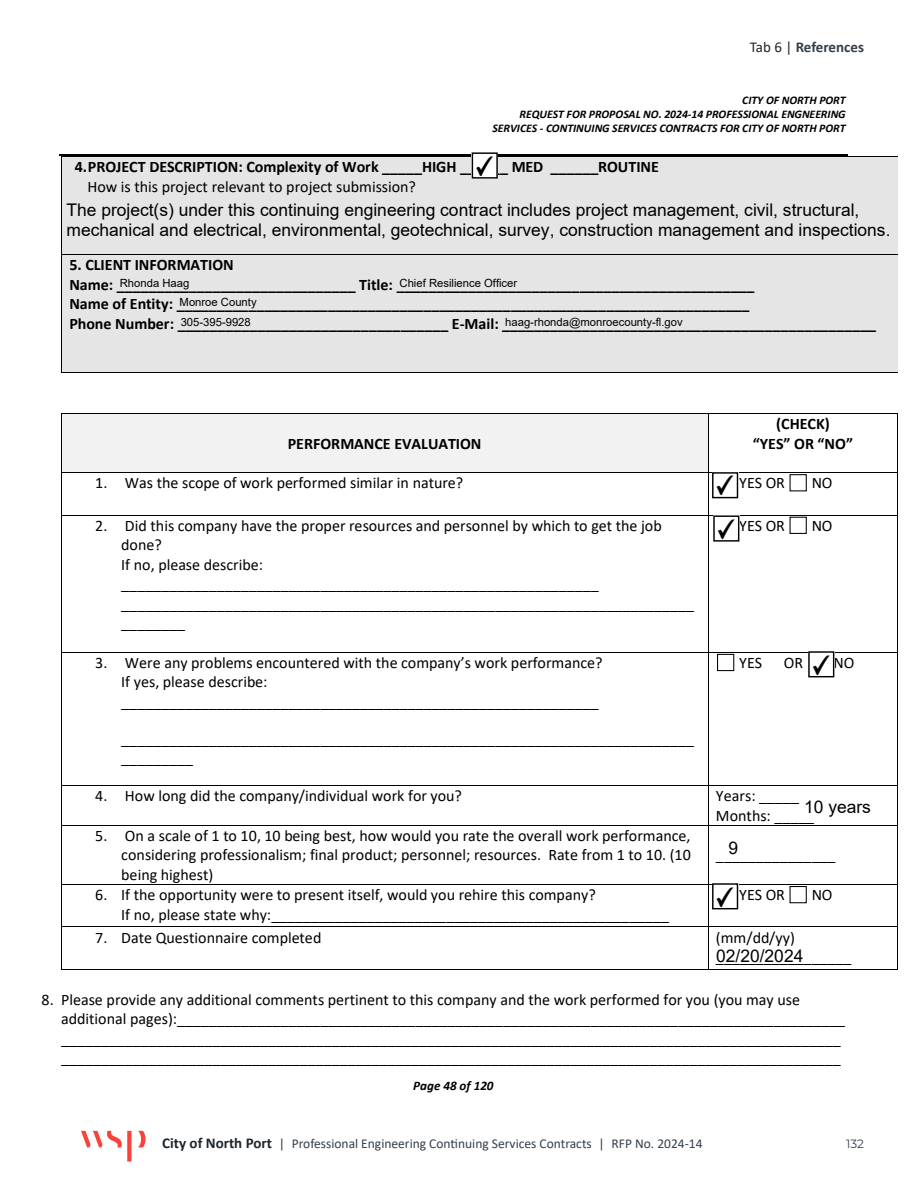
<style>
.page{position:relative;width:918px;height:1188px;background:#fff}
.page>*{position:absolute;margin:0;border:0;box-sizing:border-box;transform-origin:0 0}
.t1{font:17.4px/20.1px "Arial";color:#000}
.t2{font:16.05px/19.5px "Calibri";color:#000}
.t3{font:700 16.05px/19.5px "Calibri";color:#000}
.Header__Nested___right_aligned{font:700 15px "Calibri";color:#333e48}
.t4{font:13.5px "Calibri";color:#333e48}
.t5{font:italic 700 13.05px "Calibri";color:#000}
.t6{font:12px "Montserrat";color:#333e48}
.t7{font:italic 700 11.7px/14.2px "Calibri";color:#000;text-align:right}
.t8{font:11.25px/19.5px "Arial";color:#000}
.s1{font-weight:400;color:#1e252b}
.s2{font-weight:400}
.s3{font-weight:700;font-size:15px;color:#1e252b}
</style>
<div class="page">
<hr style="left:59px;top:155px;width:789px;height:1px;background:#000">
<hr style="left:59px;top:154px;width:789px;height:1px;background:#000">
<div style="left:62px;top:414px;width:646px;height:58px;background:#f2f2f2"></div>
<hr style="left:62px;top:413px;width:646px;height:1px;background:#000">
<hr style="left:709px;top:413px;width:188px;height:1px;background:#000">
<hr style="left:61px;top:414px;width:1px;height:58px;background:#000">
<hr style="left:708px;top:414px;width:1px;height:58px;background:#000">
<hr style="left:897px;top:414px;width:1px;height:58px;background:#000">
<div style="left:790px;top:474px;width:17px;height:17px;border:1px solid #000"></div>
<hr style="left:62px;top:472px;width:646px;height:1px;background:#000">
<hr style="left:709px;top:472px;width:188px;height:1px;background:#000">
<hr style="left:61px;top:473px;width:1px;height:42px;background:#000">
<hr style="left:708px;top:473px;width:1px;height:42px;background:#000">
<hr style="left:897px;top:473px;width:1px;height:42px;background:#000">
<div style="left:790px;top:517px;width:17px;height:17px;border:1px solid #000"></div>
<hr style="left:62px;top:515px;width:646px;height:1px;background:#000">
<hr style="left:709px;top:515px;width:188px;height:1px;background:#000">
<hr style="left:61px;top:516px;width:1px;height:136px;background:#000">
<hr style="left:708px;top:516px;width:1px;height:136px;background:#000">
<hr style="left:897px;top:516px;width:1px;height:136px;background:#000">
<div style="left:717px;top:654px;width:17px;height:17px;border:1px solid #000"></div>
<hr style="left:62px;top:652px;width:646px;height:1px;background:#000">
<hr style="left:709px;top:652px;width:188px;height:1px;background:#000">
<hr style="left:61px;top:653px;width:1px;height:132px;background:#000">
<hr style="left:708px;top:653px;width:1px;height:132px;background:#000">
<hr style="left:897px;top:653px;width:1px;height:132px;background:#000">
<hr style="left:62px;top:785px;width:646px;height:1px;background:#000">
<hr style="left:709px;top:785px;width:188px;height:1px;background:#000">
<hr style="left:61px;top:786px;width:1px;height:39px;background:#000">
<hr style="left:708px;top:786px;width:1px;height:39px;background:#000">
<hr style="left:897px;top:786px;width:1px;height:39px;background:#000">
<hr style="left:62px;top:825px;width:646px;height:1px;background:#000">
<hr style="left:709px;top:825px;width:188px;height:1px;background:#000">
<hr style="left:61px;top:826px;width:1px;height:58px;background:#000">
<hr style="left:708px;top:826px;width:1px;height:58px;background:#000">
<hr style="left:897px;top:826px;width:1px;height:58px;background:#000">
<div style="left:790px;top:886px;width:17px;height:17px;border:1px solid #000"></div>
<hr style="left:62px;top:884px;width:646px;height:1px;background:#000">
<hr style="left:709px;top:884px;width:188px;height:1px;background:#000">
<hr style="left:61px;top:885px;width:1px;height:42px;background:#000">
<hr style="left:708px;top:885px;width:1px;height:42px;background:#000">
<hr style="left:897px;top:885px;width:1px;height:42px;background:#000">
<hr style="left:62px;top:927px;width:646px;height:1px;background:#000">
<hr style="left:709px;top:927px;width:188px;height:1px;background:#000">
<hr style="left:61px;top:927px;width:1px;height:42px;background:#000">
<hr style="left:62px;top:969px;width:646px;height:1px;background:#000">
<hr style="left:708px;top:927px;width:1px;height:42px;background:#000">
<hr style="left:709px;top:969px;width:188px;height:1px;background:#000">
<hr style="left:897px;top:927px;width:1px;height:42px;background:#000">
<div style="left:69px;top:157px;width:821px;height:19px;background:#e5e5e5"></div>
<div style="left:69px;top:176px;width:821px;height:20px;background:#e5e5e5"></div>
<div style="left:69px;top:196px;width:821px;height:20px;background:#e5e5e5"></div>
<div style="left:69px;top:216px;width:821px;height:19px;background:#e5e5e5"></div>
<div style="left:69px;top:235px;width:821px;height:20px;background:#e5e5e5"></div>
<hr style="left:62px;top:156px;width:836px;height:1px;background:#000">
<hr style="left:61px;top:157px;width:1px;height:98px;background:#000">
<hr style="left:898px;top:157px;width:1px;height:98px;background:#000">
<div style="left:69px;top:255px;width:821px;height:20px;background:#e5e5e5"></div>
<div style="left:69px;top:275px;width:821px;height:19px;background:#e5e5e5"></div>
<div style="left:69px;top:294px;width:821px;height:20px;background:#e5e5e5"></div>
<div style="left:69px;top:314px;width:821px;height:19px;background:#e5e5e5"></div>
<div style="left:69px;top:333px;width:821px;height:20px;background:#e5e5e5"></div>
<div style="left:69px;top:353px;width:821px;height:19px;background:#e5e5e5"></div>
<hr style="left:62px;top:255px;width:836px;height:1px;background:#000">
<hr style="left:61px;top:255px;width:1px;height:117px;background:#000">
<hr style="left:62px;top:372px;width:836px;height:1px;background:#000">
<hr style="left:898px;top:255px;width:1px;height:117px;background:#000">
<div style="left:472px;top:152px;width:26px;height:27px;background:#fff"></div>
<div style="left:472px;top:152px;width:26px;height:27px;border:1px solid #000"></div>
<div style="left:712px;top:883px;width:26px;height:26px;border:1px solid #000"></div>
<div style="left:808px;top:651px;width:26px;height:26px;border:1px solid #000"></div>
<div style="left:713px;top:515px;width:26px;height:27px;border:1px solid #000"></div>
<div style="left:712px;top:472px;width:26px;height:26px;border:1px solid #000"></div>
<svg style="left:138px;top:1131px;width:8px;height:16px"></svg>
<svg style="left:81px;top:1131px;width:51px;height:31px"></svg>
<p class="Header__Nested___right_aligned" style="left:750px;top:36px;width:116px"><span class="s1">Tab 6 |</span> References</p>
<p class="t7" style="left:492px;top:92px;width:355px">CITY OF NORTH PORT<br>REQUEST FOR PROPOSAL NO. 2024-14 PROFESSIONAL ENGNEERING<br>SERVICES - CONTINUING SERVICES CONTRACTS FOR CITY OF NORTH PORT</p>
<p class="t3" style="left:88px;top:157px;width:573px;text-indent:-13px">4.PROJECT DESCRIPTION: Complexity of Work _____HIGH ______ MED ______ROUTINE<br><span class="s2">How is this project relevant to project submission?</span></p>
<p class="t1" style="left:67px;top:199px;width:826px">The project(s) under this continuing engineering contract includes project management, civil, structural, mechanical and electrical, environmental, geotechnical, survey, construction management and inspections.</p>
<p class="t8" style="left:120px;top:273px;width:71px">Rhonda Haag</p>
<p class="t8" style="left:400px;top:273px;width:119px">Chief Resilience Officer</p>
<p class="t8" style="left:180px;top:293px;width:79px">Monroe County<br>305-395-9928</p>
<p class="t3" style="left:69px;top:255px;width:808px">5. CLIENT INFORMATION<br>Name: ______________________________ Title: _____________________________________________<br>Name of Entity: ________________________________________________________________________<br>Phone Number: __________________________________ E-Mail: _______________________________________________</p>
<p class="t8" style="left:505px;top:312px;width:179px">haag-rhonda@monroecounty-fl.gov</p>
<p class="t3" style="left:288px;top:433px;width:195px">PERFORMANCE EVALUATION</p>
<p class="t3" style="left:753px;top:414px;width:102px;text-align:center">(CHECK)<br>“YES” OR “NO”</p>
<p class="t2" style="left:95px;top:473px;width:370px">1. Was the scope of work performed similar in nature?</p>
<p class="t2" style="left:739px;top:473px;width:47px">YES OR</p>
<p class="t2" style="left:812px;top:473px;width:22px">NO</p>
<p class="t2" style="left:121px;top:515px;width:574px;text-indent:-26px">2. Did this company have the proper resources and personnel by which to get the job done?<br>If no, please describe: ____________________________________________________________ ________________________________________________________________________ ________</p>
<p class="t2" style="left:739px;top:515px;width:47px">YES OR</p>
<p class="t2" style="left:812px;top:515px;width:22px">NO</p>
<p class="t2" style="left:121px;top:652px;width:483px;text-indent:-26px">3. Were any problems encountered with the company’s work performance?<br>If yes, please describe: ____________________________________________________________</p>
<p class="t2" style="left:121px;top:728px;width:574px">________________________________________________________________________ _________</p>
<p class="t2" style="left:739px;top:652px;width:25px">YES</p>
<p class="t2" style="left:784px;top:652px;width:21px">OR</p>
<p class="t2" style="left:833px;top:652px;width:22px">NO</p>
<p class="t2" style="left:95px;top:786px;width:368px">4. How long did the company/individual work for you?</p>
<p class="t2" style="left:716px;top:786px;width:100px">Years: _____<br>Months: _____</p>
<p class="t2" style="left:121px;top:825px;width:571px;text-align:justify;text-indent:-26px">5. On a scale of 1 to 10, 10 being best, how would you rate the overall work performance, considering professionalism; final product; personnel; resources. Rate from 1 to 10. (10 being highest)</p>
<p class="t1" style="left:804px;top:796px;width:68px">10 years</p>
<p class="t1" style="left:728px;top:838px;width:11px">9</p>
<p class="t2" style="left:716px;top:845px;width:121px">_______________</p>
<p class="t2" style="left:121px;top:885px;width:549px;text-indent:-26px">6. If the opportunity were to present itself, would you rehire this company?<br>If no, please state why:__________________________________________________</p>
<p class="t2" style="left:739px;top:885px;width:47px">YES OR</p>
<p class="t2" style="left:812px;top:885px;width:22px">NO</p>
<p class="t2" style="left:95px;top:927px;width:228px">7. Date Questionnaire completed</p>
<p class="t2" style="left:716px;top:927px;width:137px">(mm/dd/yy) _________________</p>
<p class="t2" style="left:61px;top:989px;width:786px;text-indent:-20px">8. Please provide any additional comments pertinent to this company and the work performed for you (you may use additional pages):____________________________________________________________________________________ __________________________________________________________________________________________________ __________________________________________________________________________________________________</p>
<p class="t1" style="left:716px;top:945px;width:89px">02/20/2024</p>
<p class="t5" style="left:413px;top:1077px;width:82px">Page 48 of 120</p>
<p class="t4" style="left:162px;top:1134px;width:542px"><span class="s3">City of North Port</span> | Professional Engineering Continuing Services Contracts | RFP No. 2024-14</p>
<p class="t6" style="left:846px;top:1135px;width:19px">132</p>
</div>
